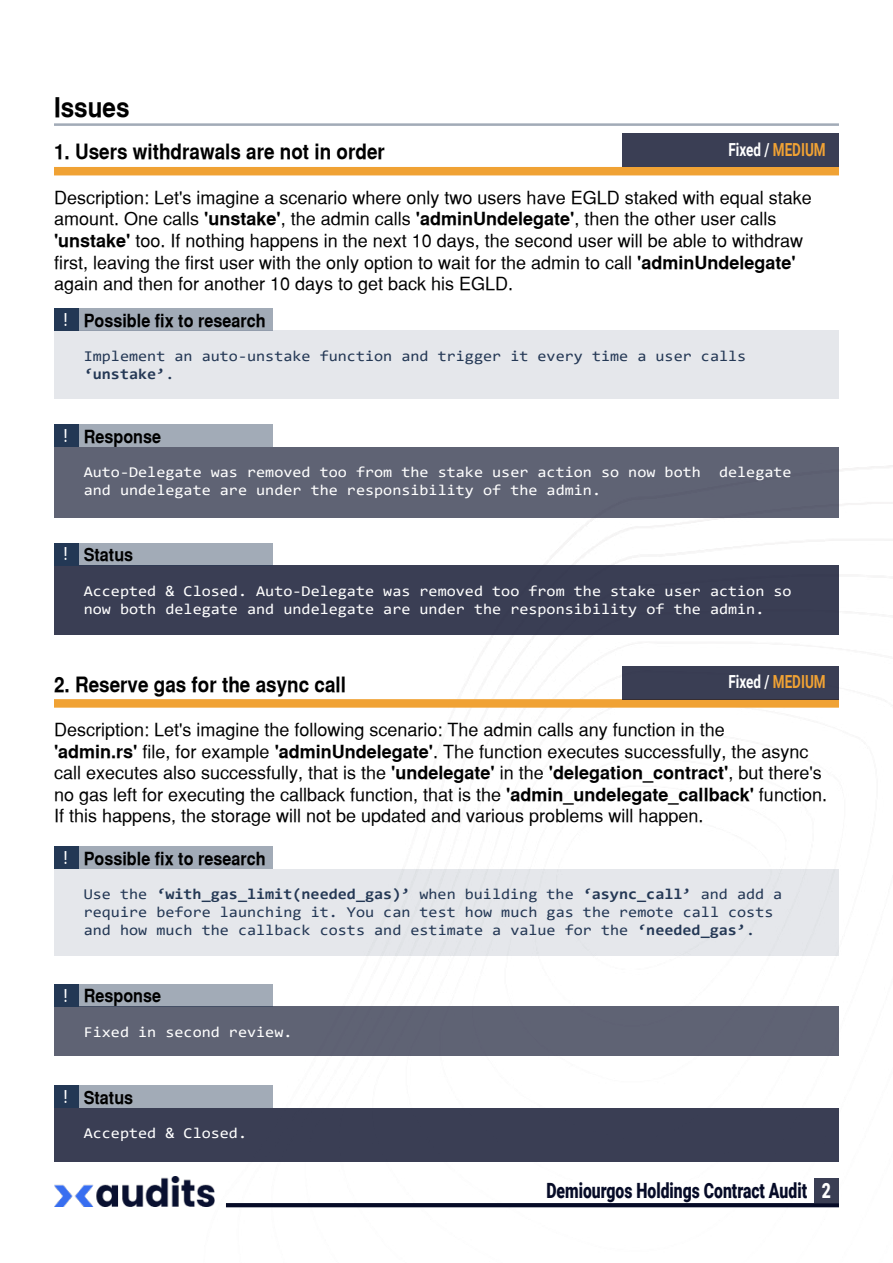
<style>
.page{position:relative;width:893px;height:1263px;background:#fff}
.page>*{position:absolute;margin:0;border:0;box-sizing:border-box;transform-origin:0 0}
.t1{font:700 27px "Sans Serif";color:#000;scale:.9 1}
.t2{font:700 21px "Sans Serif";color:#000;scale:.9 1}
.t3{font:900 21px "Roboto";color:#060b27;scale:.75 1}
.t4{font:900 21px "Roboto";color:#fff;scale:.75 1}
.t5{font:18px/21.6px "Sans Serif";color:#000}
.t6{font:700 18px "Sans Serif";color:#000;scale:.9 1}
.t7{font:700 18px "Roboto";color:#fff;scale:.75 1}
.t8{font:15px/18px "Consolas";color:#fff;scale:1.1 1}
.t9{font:15px/18px "Consolas";color:#243855;scale:1.1 1}
.s1{color:#f0a234}
.s2{font-weight:700}
.s3{font-family:"Roboto";font-weight:500;color:#fff}
</style>
<div class="page">
<img style="left:203px;top:465px;width:690px;height:743px">
<div style="left:814px;top:1178px;width:25px;height:25px;background:#3a3e54"></div>
<img style="left:54px;top:1176px;width:160px;height:30px">
<svg style="left:226px;top:1203px;width:613px;height:4px;background:#0a0f2a"></svg>
<div style="left:54px;top:331px;width:785px;height:68px;background:#e5e7eb"></div>
<div style="left:54px;top:308px;width:24px;height:23px;background:#233855"></div>
<div style="left:78px;top:308px;width:194px;height:23px;background:#a2abb7"></div>
<div style="left:54px;top:167px;width:785px;height:8px;background:#f0a234"></div>
<div style="left:622px;top:134px;width:217px;height:33px;background:#3a3e54"></div>
<div style="left:54px;top:869px;width:785px;height:87px;background:#e5e7eb"></div>
<div style="left:54px;top:846px;width:24px;height:23px;background:#233855"></div>
<div style="left:78px;top:846px;width:194px;height:23px;background:#a2abb7"></div>
<div style="left:54px;top:699px;width:785px;height:9px;background:#f0a234"></div>
<div style="left:622px;top:666px;width:217px;height:33px;background:#3a3e54"></div>
<hr style="left:54px;top:123px;width:785px;height:3px;background:#233855">
<div style="left:54px;top:447px;width:785px;height:70px;background:#5f6374"></div>
<div style="left:54px;top:424px;width:24px;height:23px;background:#233855"></div>
<div style="left:78px;top:424px;width:194px;height:23px;background:#a2abb7"></div>
<div style="left:54px;top:1006px;width:785px;height:50px;background:#5f6374"></div>
<div style="left:54px;top:984px;width:24px;height:22px;background:#233855"></div>
<div style="left:78px;top:984px;width:194px;height:22px;background:#a2abb7"></div>
<div style="left:54px;top:565px;width:785px;height:69px;background:#3a3e54"></div>
<div style="left:54px;top:543px;width:24px;height:22px;background:#233855"></div>
<div style="left:78px;top:543px;width:194px;height:22px;background:#a2abb7"></div>
<div style="left:54px;top:1108px;width:785px;height:53px;background:#3a3e54"></div>
<div style="left:54px;top:1085px;width:24px;height:23px;background:#233855"></div>
<div style="left:78px;top:1085px;width:194px;height:23px;background:#a2abb7"></div>
<h1 class="t1" style="left:54px;top:92px;width:86px">Issues</h1>
<p class="t2" style="left:54px;top:140px;width:369px">1. Users withdrawals are not in order</p>
<p class="t7" style="left:728px;top:137px;width:131px">Fixed / <span class="s1">MEDIUM</span></p>
<p class="t5" style="left:54px;top:187px;width:759px">Description: Let's imagine a scenario where only two users have EGLD staked with equal stake amount. One calls <span class="s2">'unstake'</span>, the admin calls <span class="s2">'adminUndelegate'</span>, then the other user calls <span class="s2">'unstake'</span> too. If nothing happens in the next 10 days, the second user will be able to withdraw first, leaving the first user with the only option to wait for the admin to call <span class="s2">'adminUndelegate' </span>again and then for another 10 days to get back his EGLD.</p>
<p class="t6" style="left:64px;top:310px;width:226px"><span class="s3">!</span> Possible fix to research</p>
<p class="t9" style="left:84px;top:347px;width:604px">Implement an auto-unstake function and trigger it every time a user calls <span class="s2">‘unstake’</span>.</p>
<p class="t6" style="left:64px;top:426px;width:110px"><span class="s3">!</span> Response</p>
<p class="t8" style="left:84px;top:463px;width:645px">Auto-Delegate was removed too from the stake user action so now both delegate and undelegate are under the responsibility of the admin.</p>
<p class="t6" style="left:64px;top:544px;width:79px"><span class="s3">!</span> Status</p>
<p class="t8" style="left:84px;top:581px;width:645px">Accepted &amp; Closed. Auto-Delegate was removed too from the stake user action so now both delegate and undelegate are under the responsibility of the admin.</p>
<p class="t2" style="left:54px;top:672px;width:326px">2. Reserve gas for the async call</p>
<p class="t7" style="left:728px;top:669px;width:131px">Fixed / <span class="s1">MEDIUM</span></p>
<p class="t5" style="left:54px;top:719px;width:774px">Description: Let's imagine the following scenario: The admin calls any function in the<br><span class="s2">'admin.rs'</span> file, for example <span class="s2">'adminUndelegate'</span>. The function executes successfully, the async call executes also successfully, that is the <span class="s2">'undelegate'</span> in the <span class="s2">'delegation_contract'</span>, but there's no gas left for executing the callback function, that is the <span class="s2">'admin_undelegate_callback'</span> function.<br>If this happens, the storage will not be updated and various problems will happen.</p>
<p class="t6" style="left:64px;top:848px;width:226px"><span class="s3">!</span> Possible fix to research</p>
<p class="t9" style="left:84px;top:885px;width:637px">Use the <span class="s2">‘with_gas_limit(needed_gas)’</span> when building the <span class="s2">‘async_call’</span> and add a require before launching it. You can test how much gas the remote call costs and how much the callback costs and estimate a value for the <span class="s2">‘needed_gas’</span>.</p>
<p class="t6" style="left:64px;top:985px;width:110px"><span class="s3">!</span> Response</p>
<p class="t8" style="left:84px;top:1022px;width:191px">Fixed in second review.</p>
<p class="t6" style="left:64px;top:1087px;width:79px"><span class="s3">!</span> Status</p>
<p class="t8" style="left:84px;top:1124px;width:150px">Accepted &amp; Closed.</p>
<p class="t3" style="left:546px;top:1176px;width:349px">Demiourgos Holdings Contract Audit</p>
<p class="t4" style="left:822px;top:1176px;width:14px">2</p>
</div>
